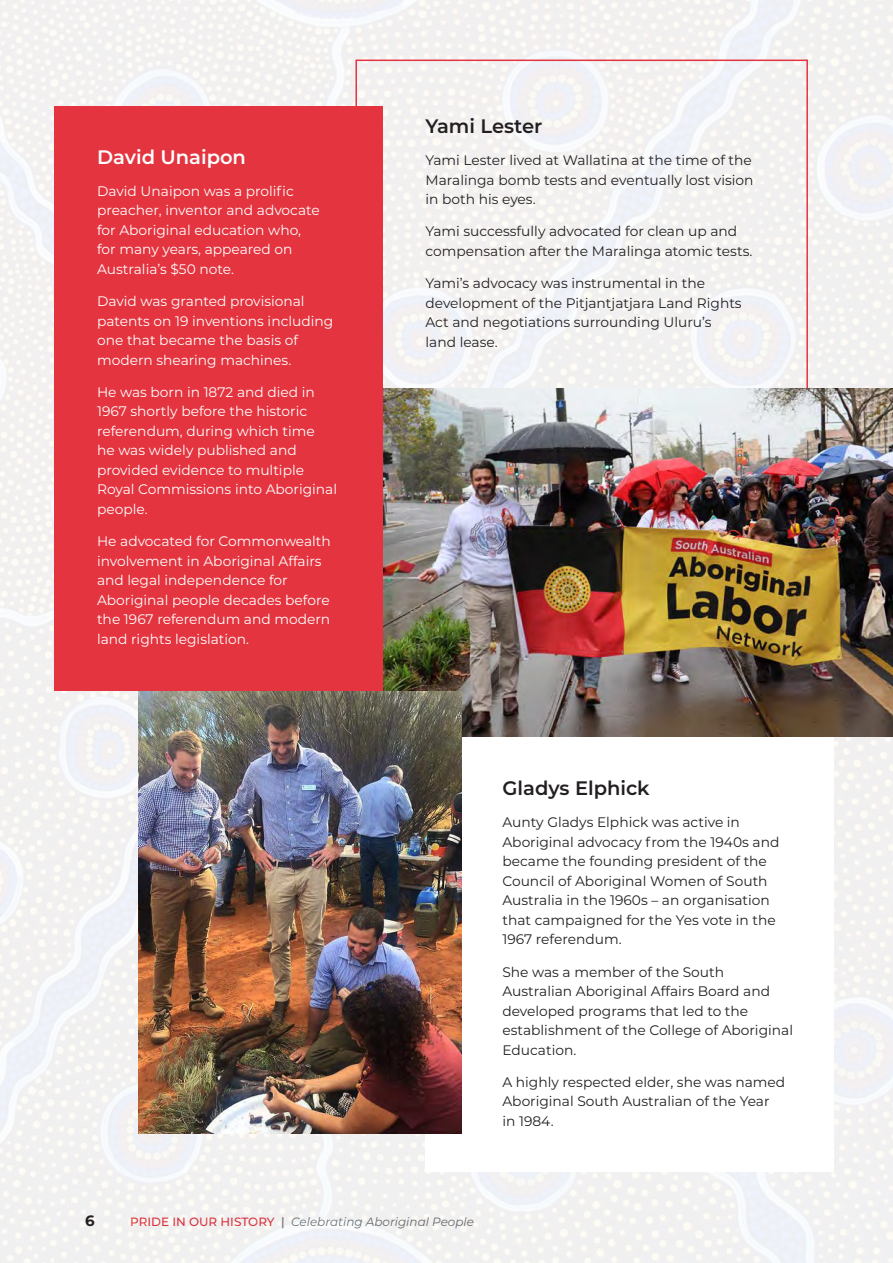
<style>
.page{position:relative;width:893px;height:1263px;background:#fff}
.page>*{position:absolute;margin:0;border:0;box-sizing:border-box;transform-origin:0 0}
.t1{font:600 19.5px "Montserrat";color:#231f20}
.t2{font:600 19.5px "Montserrat";color:#fff}
.t3{font:700 15px "Montserrat";color:#231f20}
.t4{font:13.8px/19.5px "Montserrat";color:#231f20}
.t5{font:13.8px/19.5px "Montserrat";color:#fff}
.t6{font:italic 12px "Montserrat";color:#6c6d70}
.s1{font-weight:500;font-style:normal;color:#e4343f}
.s2{font-weight:500;font-style:normal}
</style>
<div class="page">
<img style="left:0;top:0;width:893px;height:1263px">
<div style="left:425px;top:718px;width:409px;height:453px;background:#fff"></div>
<img style="left:383px;top:388px;width:510px;height:349px">
<div style="left:54px;top:106px;width:329px;height:585px;background:#e4343f"></div>
<img style="left:139px;top:691px;width:322px;height:442px">
<p class="t2" style="left:97px;top:143px;width:150px">David Unaipon</p>
<p class="t5" style="left:97px;top:181px;width:224px">David Unaipon was a prolific preacher, inventor and advocate for Aboriginal education who, for many years, appeared on<br>Australia’s $50 note.</p>
<p class="t5" style="left:97px;top:291px;width:238px">David was granted provisional patents on 19 inventions including one that became the basis of modern shearing machines.</p>
<p class="t5" style="left:97px;top:382px;width:242px">He was born in 1872 and died in<br>1967 shortly before the historic referendum, during which time<br>he was widely published and provided evidence to multiple<br>Royal Commissions into Aboriginal people.</p>
<p class="t5" style="left:97px;top:531px;width:235px">He advocated for Commonwealth involvement in Aboriginal Affairs and legal independence for<br>Aboriginal people decades before the 1967 referendum and modern land rights legislation.</p>
<p class="t1" style="left:425px;top:112px;width:118px">Yami Lester</p>
<p class="t4" style="left:425px;top:150px;width:330px;text-align:justify">Yami Lester lived at Wallatina at the time of the Maralinga bomb tests and eventually lost vision in both his eyes.</p>
<p class="t4" style="left:425px;top:221px;width:328px">Yami successfully advocated for clean up and compensation after the Maralinga atomic tests.</p>
<p class="t4" style="left:425px;top:273px;width:318px">Yami’s advocacy was instrumental in the development of the Pitjantjatjara Land Rights Act and negotiations surrounding Uluru’s land lease.</p>
<p class="t1" style="left:502px;top:774px;width:149px">Gladys Elphick</p>
<p class="t4" style="left:502px;top:812px;width:279px">Aunty Gladys Elphick was active in Aboriginal advocacy from the 1940s and became the founding president of the Council of Aboriginal Women of South Australia in the 1960s – an organisation that campaigned for the Yes vote in the 1967 referendum.</p>
<p class="t4" style="left:502px;top:961px;width:292px">She was a member of the South<br>Australian Aboriginal Affairs Board and developed programs that led to the establishment of the College of Aboriginal<br>Education.</p>
<p class="t4" style="left:502px;top:1071px;width:284px">A highly respected elder, she was named<br>Aboriginal South Australian of the Year in 1984.</p>
<p class="t3" style="left:85px;top:1210px;width:11px">6</p>
<p class="t6" style="left:130px;top:1213px;width:345px"><span class="s1">PRIDE IN OUR HISTORY</span> <span class="s2">|</span> Celebrating Aboriginal People</p>
</div>
